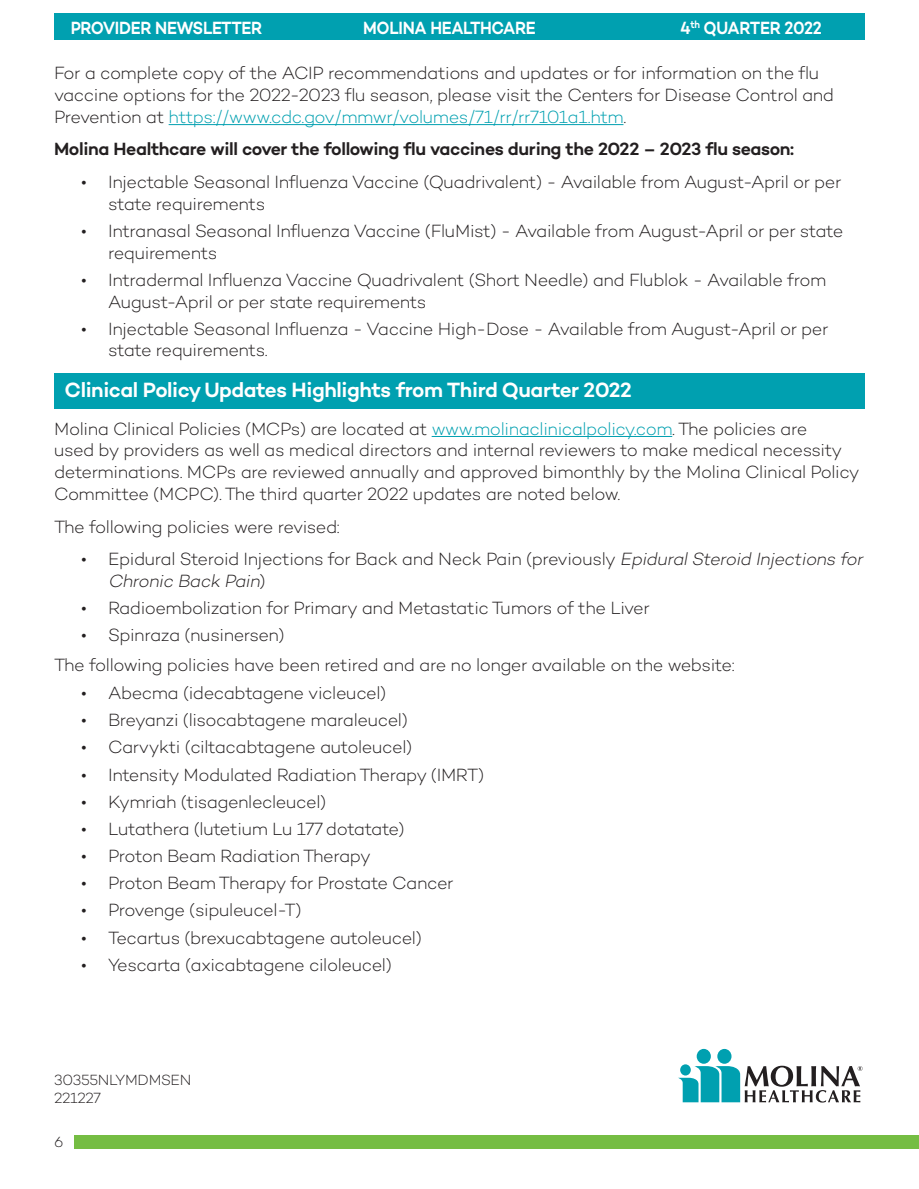
<style>
.page{position:relative;width:919px;height:1189px;background:#fff}
.page>*{position:absolute;margin:0;border:0;box-sizing:border-box;transform-origin:0 0}
.t1{font:600 21px "Campton";letter-spacing:-.02em;color:#fff}
.t2{font:300 18px/21.8px "Campton";letter-spacing:-.025em;color:#231f20}
.t3{font:600 18px "Campton";letter-spacing:-.02em;color:#231f20}
.t4{font:600 18px "Campton";letter-spacing:-.02em;color:#fff;scale:.9 1}
.t5{font:300 15px "Campton";letter-spacing:-.02em;color:#231f20}
.s1{color:#00a0b0}
.s2{font-style:italic}
</style>
<div class="page">
<div style="left:73px;top:1134px;width:845px;height:14px;background:#75bd43"></div>
<div style="left:54px;top:14px;width:810px;height:26px;background:#00a0b0"></div>
<hr style="left:168px;top:124px;width:455px;height:1px;background:#00a0b0">
<hr style="left:431px;top:436px;width:241px;height:1px;background:#00a0b0">
<div style="left:54px;top:373px;width:810px;height:35px;background:#00a0b0"></div>
<div style="left:717px;top:1048px;width:14px;height:15px;background:#00a0b0;border-radius:50%"></div>
<div style="left:696px;top:1048px;width:14px;height:15px;background:#00a0b0;border-radius:50%"></div>
<svg style="left:678px;top:1065px;width:184px;height:37px"></svg>
<svg style="left:679px;top:1063px;width:11px;height:12px"></svg>
<p class="t4" style="left:71px;top:17px;width:214px">PROVIDER NEWSLETTER</p>
<p class="t4" style="left:363px;top:17px;width:193px">MOLINA HEALTHCARE</p>
<p class="t4" style="left:680px;top:17px;width:158px">4<sup>th</sup> QUARTER 2022</p>
<p class="t2" style="left:54px;top:62px;width:781px">For a complete copy of the ACIP recommendations and updates or for information on the flu vaccine options for the 2022-2023 flu season, please visit the Centers for Disease Control and<br>Prevention at <span class="s1">https://www.cdc.gov/mmwr/volumes/71/rr/rr7101a1.htm</span>.</p>
<h3 class="t3" style="left:54px;top:138px;width:741px">Molina Healthcare will cover the following flu vaccines during the 2022 – 2023 flu season:</h3>
<p class="t2" style="left:108px;top:170px;width:734px;text-indent:-27px">• Injectable Seasonal Influenza Vaccine (Quadrivalent) - Available from August-April or per state requirements</p>
<p class="t2" style="left:108px;top:219px;width:736px;text-indent:-27px">• Intranasal Seasonal Influenza Vaccine (FluMist) - Available from August-April or per state requirements</p>
<p class="t2" style="left:108px;top:268px;width:719px;text-indent:-27px">• Intradermal Influenza Vaccine Quadrivalent (Short Needle) and Flublok - Available from<br>August-April or per state requirements</p>
<p class="t2" style="left:108px;top:317px;width:721px;text-indent:-27px">• Injectable Seasonal Influenza - Vaccine High-Dose - Available from August-April or per state requirements.</p>
<h2 class="t1" style="left:65px;top:376px;width:568px">Clinical Policy Updates Highlights from Third Quarter 2022</h2>
<p class="t2" style="left:54px;top:417px;width:806px">Molina Clinical Policies (MCPs) are located at <span class="s1">www.molinaclinicalpolicy.com</span>. The policies are<br>used by providers as well as medical directors and internal reviewers to make medical necessity determinations. MCPs are reviewed annually and approved bimonthly by the Molina Clinical Policy Committee (MCPC). The third quarter 2022 updates are noted below.</p>
<p class="t2" style="left:54px;top:515px;width:287px">The following policies were revised:</p>
<p class="t2" style="left:108px;top:547px;width:759px;text-indent:-27px">• Epidural Steroid Injections for Back and Neck Pain (previously <span class="s2">EpiduralSteroid Injections for<br>Chronic Back Pain</span>)</p>
<p class="t2" style="left:81px;top:596px;width:569px">• Radioembolization for Primary and Metastatic Tumors of the Liver</p>
<p class="t2" style="left:81px;top:623px;width:205px">• Spinraza (nusinersen)</p>
<p class="t2" style="left:54px;top:653px;width:681px">The following policies have been retired and are no longer available on the website:</p>
<p class="t2" style="left:81px;top:681px;width:306px">• Abecma (idecabtagene vicleucel)</p>
<p class="t2" style="left:81px;top:708px;width:328px">• Breyanzi (lisocabtagene maraleucel)</p>
<p class="t2" style="left:81px;top:735px;width:332px">• Carvykti (ciltacabtagene autoleucel)</p>
<p class="t2" style="left:81px;top:763px;width:404px">• Intensity Modulated Radiation Therapy (IMRT)</p>
<p class="t2" style="left:81px;top:790px;width:246px">• Kymriah (tisagenlecleucel)</p>
<p class="t2" style="left:81px;top:817px;width:325px">• Lutathera (lutetium Lu 177 dotatate)</p>
<p class="t2" style="left:81px;top:844px;width:291px">• Proton Beam Radiation Therapy</p>
<p class="t2" style="left:81px;top:871px;width:373px">• Proton Beam Therapy for Prostate Cancer</p>
<p class="t2" style="left:81px;top:898px;width:222px">• Provenge (sipuleucel-T)</p>
<p class="t2" style="left:81px;top:925px;width:342px">• Tecartus (brexucabtagene autoleucel)</p>
<p class="t2" style="left:81px;top:953px;width:312px">• Yescarta (axicabtagene ciloleucel)</p>
<p class="t5" style="left:54px;top:1069px;width:139px">30355NLYMDMSEN</p>
<p class="t5" style="left:54px;top:1087px;width:48px">221227</p>
<p class="t5" style="left:54px;top:1132px;width:11px">6</p>
</div>
